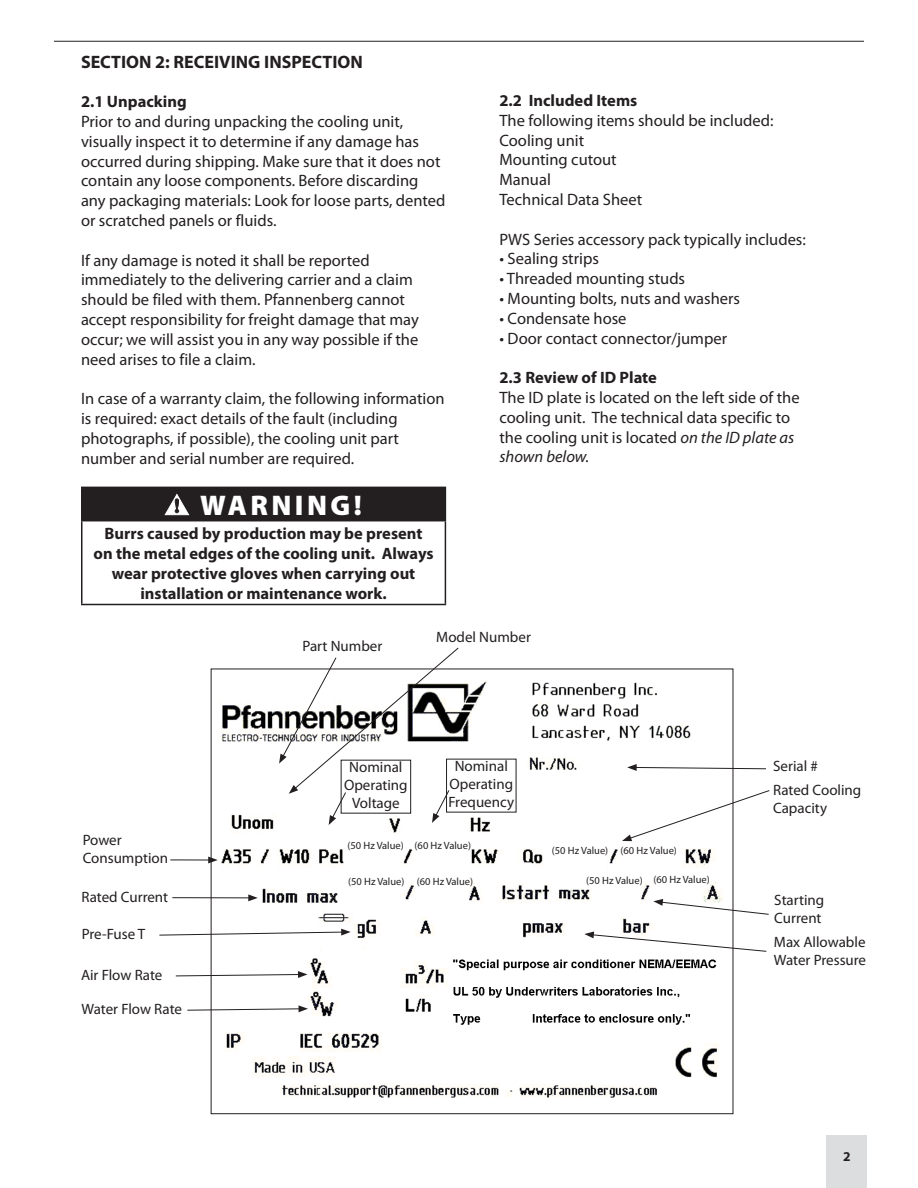
<style>
.page{position:relative;width:918px;height:1188px;background:#fff}
.page>*{position:absolute;margin:0;border:0;box-sizing:border-box;transform-origin:0 0}
.t1{font:900 28.5px "Myriad Pro";letter-spacing:.12em;color:#fff}
.HEADINGS{font:700 18px "Myriad Pro";color:#231f20}
.Body{font:16.5px/19.8px "Myriad Pro";color:#231f20}
.TOC_SUBHEADING{font:700 16.5px/19.8px "Myriad Pro";color:#231f20;text-align:center}
.t2{font:15px/18px "Myriad Pro";color:#231f20;text-align:center}
.t3{font:700 13.5px "Myriad Pro";color:#231f20}
.t4{font:10.5px "Myriad Pro";color:#231f20}
.s1{font-style:italic}
</style>
<div class="page">
<hr style="left:54px;top:41px;width:810px;height:1px;background:#231f20">
<div style="left:826px;top:1135px;width:41px;height:53px;background:#dcdddf"></div>
<div style="left:82px;top:487px;width:363px;height:34px;background:#231f20"></div>
<hr style="left:81px;top:487px;width:365px;height:1px;background:#231f20">
<hr style="left:81px;top:488px;width:1px;height:32px;background:#231f20">
<hr style="left:445px;top:488px;width:1px;height:32px;background:#231f20">
<hr style="left:81px;top:520px;width:365px;height:1px;background:#231f20">
<hr style="left:81px;top:521px;width:1px;height:83px;background:#231f20">
<hr style="left:445px;top:521px;width:1px;height:83px;background:#231f20">
<hr style="left:81px;top:604px;width:365px;height:1px;background:#231f20">
<svg style="left:165px;top:494px;width:24px;height:21px"></svg>
<img style="left:219px;top:680px;width:504px;height:418px">
<hr style="left:170px;top:860px;width:41px;height:1px;background:#231f20">
<svg style="left:208px;top:857px;width:10px;height:6px"></svg>
<svg style="left:653px;top:899px;width:116px;height:16px"></svg>
<svg style="left:622px;top:790px;width:148px;height:51px"></svg>
<svg style="left:627px;top:764px;width:139px;height:7px"></svg>
<svg style="left:584px;top:932px;width:183px;height:20px"></svg>
<svg style="left:279px;top:647px;width:180px;height:178px"></svg>
<hr style="left:172px;top:897px;width:79px;height:1px;background:#231f20">
<svg style="left:248px;top:894px;width:10px;height:7px"></svg>
<svg style="left:159px;top:929px;width:192px;height:7px"></svg>
<svg style="left:175px;top:971px;width:133px;height:7px"></svg>
<svg style="left:187px;top:1005px;width:121px;height:7px"></svg>
<p class="HEADINGS" style="left:81px;top:50px;width:283px">SECTION 2: RECEIVING INSPECTION</p>
<p class="TOC_SUBHEADING" style="left:81px;top:91px;width:107px">2.1 Unpacking</p>
<p class="Body" style="left:81px;top:111px;width:366px">Prior to and during unpacking the cooling unit, visually inspect it to determine if any damage has occurred during shipping. Make sure that it does not contain any loose components. Before discarding any packaging materials: Look for loose parts, dented or scratched panels or fluids.</p>
<p class="Body" style="left:81px;top:250px;width:339px">If any damage is noted it shall be reported immediately to the delivering carrier and a claim should be filed with them. Pfannenberg cannot accept responsibility for freight damage that may occur; we will assist you in any way possible if the need arises to file a claim.</p>
<p class="Body" style="left:81px;top:388px;width:365px">In case of a warranty claim, the following information is required: exact details of the fault (including photographs, if possible), the cooling unit part number and serial number are required.</p>
<p class="t1" style="left:200px;top:486px;width:163px">WARNING!</p>
<p class="TOC_SUBHEADING" style="left:94px;top:523px;width:341px">Burrs caused by production may be present on the metal edges of the cooling unit. Always wear protective gloves when carrying out installation or maintenance work.</p>
<p class="TOC_SUBHEADING" style="left:500px;top:90px;width:139px">2.2 Included Items</p>
<p class="Body" style="left:500px;top:110px;width:275px">The following items should be included:</p>
<p class="Body" style="left:500px;top:130px;width:86px">Cooling unit</p>
<p class="Body" style="left:500px;top:150px;width:119px">Mounting cutout</p>
<p class="Body" style="left:500px;top:169px;width:53px">Manual</p>
<p class="Body" style="left:500px;top:189px;width:144px">Technical Data Sheet</p>
<p class="Body" style="left:500px;top:229px;width:308px">PWS Series accessory pack typically includes:</p>
<p class="Body" style="left:500px;top:249px;width:101px">• Sealing strips</p>
<p class="Body" style="left:500px;top:268px;width:187px">• Threaded mounting studs</p>
<p class="Body" style="left:500px;top:288px;width:242px">• Mounting bolts, nuts and washers</p>
<p class="Body" style="left:500px;top:308px;width:129px">• Condensate hose</p>
<p class="Body" style="left:500px;top:328px;width:229px">• Door contact connector/jumper</p>
<p class="TOC_SUBHEADING" style="left:500px;top:367px;width:159px">2.3 Review of ID Plate</p>
<p class="Body" style="left:500px;top:387px;width:302px">The ID plate is located on the left side of the cooling unit. The technical data specific to the cooling unit is located <span class="s1">on the ID plate as shown below.</span></p>
<p class="t2" style="left:83px;top:831px;width:41px">Power</p>
<p class="t2" style="left:83px;top:849px;width:87px">Consumption</p>
<p class="t2" style="left:82px;top:888px;width:88px">Rated Current</p>
<p class="t2" style="left:82px;top:925px;width:65px">Pre-Fuse T</p>
<p class="t2" style="left:81px;top:965px;width:83px">Air Flow Rate</p>
<p class="t2" style="left:82px;top:1000px;width:102px">Water Flow Rate</p>
<p class="t2" style="left:302px;top:637px;width:81px">Part Number</p>
<p class="t2" style="left:436px;top:628px;width:96px">Model Number</p>
<p class="t2" style="left:344px;top:758px;width:65px">Nominal<br>Operating</p>
<p class="t2" style="left:352px;top:794px;width:49px">Voltage</p>
<p class="t2" style="left:455px;top:756px;width:55px">Nominal</p>
<p class="t2" style="left:450px;top:774px;width:65px">Operating</p>
<p class="t2" style="left:448px;top:792px;width:67px">Frequency</p>
<p class="t4" style="left:347px;top:839px;width:58px">(50 Hz Value)</p>
<p class="t4" style="left:415px;top:839px;width:58px">(60 Hz Value)</p>
<p class="t4" style="left:348px;top:875px;width:58px">(50 Hz Value)</p>
<p class="t4" style="left:417px;top:875px;width:58px">(60 Hz Value)</p>
<p class="t4" style="left:552px;top:844px;width:58px">(50 Hz Value)</p>
<p class="t4" style="left:621px;top:844px;width:58px">(60 Hz Value)</p>
<p class="t4" style="left:586px;top:874px;width:58px">(50 Hz Value)</p>
<p class="t4" style="left:653px;top:873px;width:58px">(60 Hz Value)</p>
<p class="t2" style="left:773px;top:757px;width:46px">Serial #</p>
<p class="t2" style="left:773px;top:781px;width:90px">Rated Cooling</p>
<p class="t2" style="left:773px;top:799px;width:55px">Capacity</p>
<p class="t2" style="left:774px;top:891px;width:51px">Starting</p>
<p class="t2" style="left:774px;top:909px;width:49px">Current</p>
<p class="t2" style="left:774px;top:933px;width:93px">Max Allowable</p>
<p class="t2" style="left:774px;top:951px;width:94px">Water Pressure</p>
<p class="t3" style="left:843px;top:1148px;width:9px">2</p>
</div>
